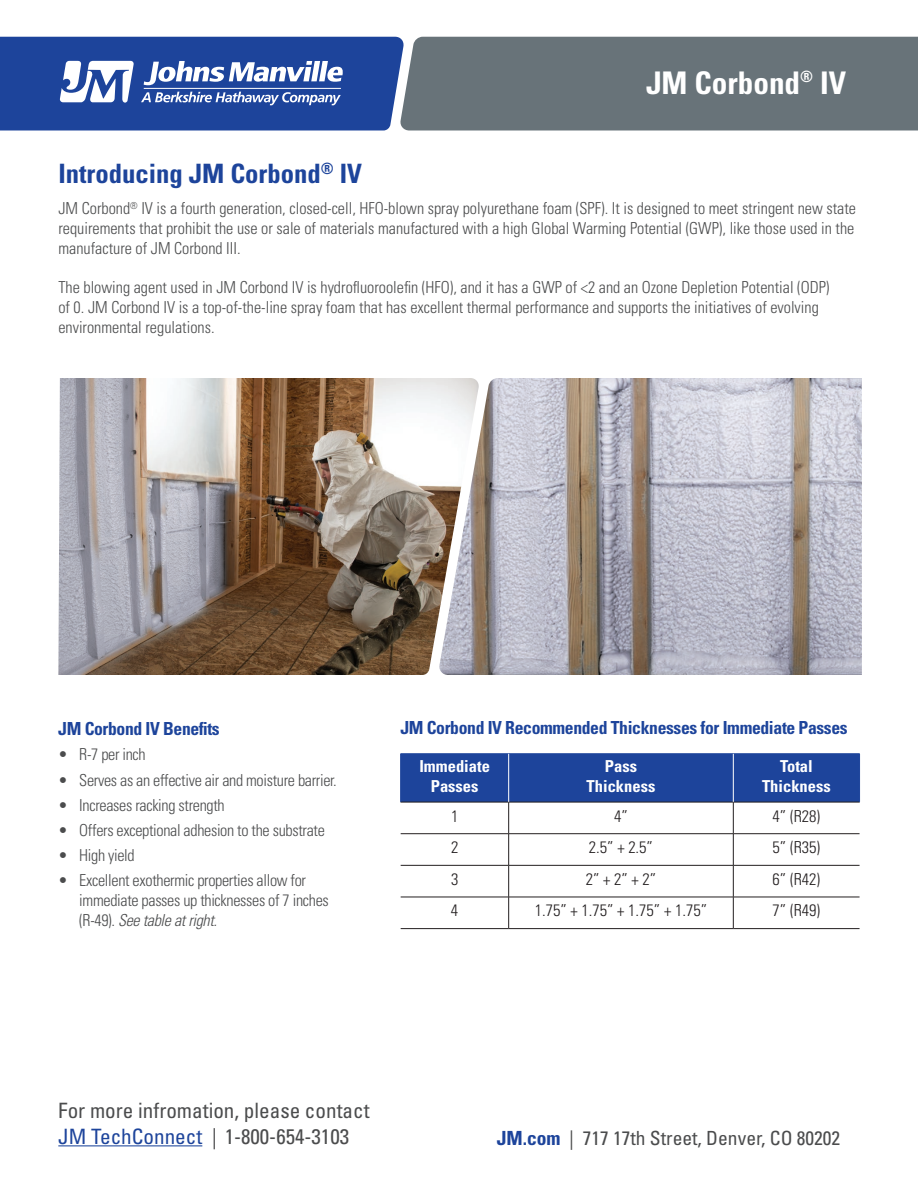
<style>
.page{position:relative;width:918px;height:1188px;background:#fff}
.page>*{position:absolute;margin:0;border:0;box-sizing:border-box;transform-origin:0 0}
.t1{font:700 condensed 31.2px "Univers LT Std";color:#fff}
.t2{font:700 condensed 26.7px "Univers LT Std";color:#1d449b}
.t3{font:condensed 21.15px/25.3px "Univers LT Std";color:#4b4c4d}
.t4{font:condensed 19.5px "Univers";color:#4b4c4d}
.t5{font:700 condensed 18px "Univers";letter-spacing:-.02em;color:#1d449b}
.t6{font:300 condensed 16.5px/19.8px "Univers";color:#4b4c4d;text-align:justify}
.t7{font:300 condensed 16.5px/19.8px "Univers";letter-spacing:-.02em;color:#4b4c4d}
.t8{font:300 condensed 16.5px "Univers LT Std";color:#231f20}
.t9{font:700 condensed 16.5px/19.8px "Univers LT Std";color:#fff;text-align:center}
.s1{font-style:italic}
.s2{color:#1d449b}
.s3{font-weight:700;color:#1d449b}
</style>
<div class="page">
<img style="left:58px;top:378px;width:381px;height:297px">
<img style="left:439px;top:378px;width:423px;height:297px">
<div style="left:404px;top:37px;width:514px;height:93px;background:#687379"></div>
<svg style="left:0;top:37px;width:404px;height:93px;background:#3d5fa9"></svg>
<hr style="left:144px;top:88px;width:197px;height:1px;background:#fff">
<div style="left:401px;top:755px;width:458px;height:47px;background:#1d449b"></div>
<hr style="left:400px;top:802px;width:109px;height:1px;background:#231f20">
<hr style="left:509px;top:802px;width:224px;height:1px;background:#231f20">
<hr style="left:508px;top:802px;width:1px;height:32px;background:#231f20">
<hr style="left:733px;top:802px;width:127px;height:1px;background:#231f20">
<hr style="left:733px;top:802px;width:1px;height:32px;background:#231f20">
<hr style="left:401px;top:833px;width:108px;height:1px;background:#231f20">
<hr style="left:509px;top:833px;width:224px;height:1px;background:#231f20">
<hr style="left:508px;top:834px;width:1px;height:31px;background:#231f20">
<hr style="left:733px;top:833px;width:127px;height:1px;background:#231f20">
<hr style="left:733px;top:834px;width:1px;height:31px;background:#231f20">
<hr style="left:401px;top:865px;width:108px;height:1px;background:#231f20">
<hr style="left:509px;top:865px;width:224px;height:1px;background:#231f20">
<hr style="left:508px;top:866px;width:1px;height:31px;background:#231f20">
<hr style="left:733px;top:865px;width:127px;height:1px;background:#231f20">
<hr style="left:733px;top:866px;width:1px;height:31px;background:#231f20">
<hr style="left:401px;top:897px;width:108px;height:1px;background:#231f20">
<hr style="left:509px;top:897px;width:224px;height:1px;background:#231f20">
<hr style="left:508px;top:897px;width:1px;height:31px;background:#231f20">
<hr style="left:733px;top:897px;width:127px;height:1px;background:#231f20">
<hr style="left:733px;top:897px;width:1px;height:31px;background:#231f20">
<hr style="left:401px;top:928px;width:108px;height:1px;background:#231f20">
<hr style="left:509px;top:928px;width:224px;height:1px;background:#231f20">
<hr style="left:733px;top:928px;width:127px;height:1px;background:#231f20">
<hr style="left:400px;top:754px;width:109px;height:1px;background:#1d449b">
<hr style="left:400px;top:754px;width:1px;height:48px;background:#1d449b">
<hr style="left:509px;top:754px;width:224px;height:1px;background:#1d449b">
<hr style="left:733px;top:754px;width:127px;height:1px;background:#1d449b">
<hr style="left:859px;top:754px;width:1px;height:48px;background:#1d449b">
<hr style="left:508px;top:754px;width:1px;height:48px;background:#fff">
<hr style="left:733px;top:754px;width:1px;height:48px;background:#fff">
<hr style="left:58px;top:1145px;width:144px;height:1px;background:#1d449b">
<h1 class="t1" style="left:646px;top:63px;width:202px">JM Corbond<sup>®</sup> IV</h1>
<h2 class="t2" style="left:58px;top:157px;width:305px">Introducing JM Corbond<sup>®</sup> IV</h2>
<p class="t6" style="left:58px;top:198px;width:799px">JM Corbond<sup>®</sup> IV is a fourth generation, closed-cell, HFO-blown spray polyurethane foam (SPF). It is designed to meet stringent new state requirements that prohibit the use or sale of materials manufactured with a high Global Warming Potential (GWP), like those used in the manufacture of JM Corbond III.</p>
<p class="t6" style="left:58px;top:277px;width:773px;text-align:left">The blowing agent used in JM Corbond IV is hydrofluoroolefin (HFO), and it has a GWP of &lt;2 and an Ozone Depletion Potential (ODP) of 0. JM Corbond IV is a top-of-the-line spray foam that has excellent thermal performance and supports the initiatives of evolving environmental regulations.</p>
<p class="t5" style="left:58px;top:718px;width:163px">JM Corbond IV Benefits</p>
<p class="t6" style="left:58px;top:745px;width:89px">• R-7 per inch</p>
<p class="t7" style="left:58px;top:770px;width:280px">• Serves as an effective air and moisture barrier.</p>
<p class="t7" style="left:58px;top:795px;width:168px">• Increases racking strength</p>
<p class="t7" style="left:58px;top:820px;width:268px">• Offers exceptional adhesion to the substrate</p>
<p class="t7" style="left:58px;top:845px;width:78px">• High yield</p>
<p class="t7" style="left:79px;top:871px;width:251px;text-indent:-21px">• Excellent exothermic properties allow for immediate passes up thicknesses of 7 inches (R-49). <span class="s1">See table at right.</span></p>
<p class="t5" style="left:400px;top:716px;width:449px">JM Corbond IV Recommended Thicknesses for Immediate Passes</p>
<p class="t9" style="left:419px;top:756px;width:72px">Immediate<br>Passes</p>
<p class="t9" style="left:587px;top:756px;width:70px">Pass<br>Thickness</p>
<p class="t9" style="left:762px;top:756px;width:70px">Total<br>Thickness</p>
<p class="t8" style="left:451px;top:806px;width:9px">1</p>
<p class="t8" style="left:614px;top:806px;width:15px">4”</p>
<p class="t8" style="left:773px;top:806px;width:49px">4” (R28)</p>
<p class="t8" style="left:451px;top:837px;width:9px">2</p>
<p class="t8" style="left:589px;top:837px;width:66px">2.5” + 2.5”</p>
<p class="t8" style="left:773px;top:837px;width:49px">5” (R35)</p>
<p class="t8" style="left:451px;top:869px;width:9px">3</p>
<p class="t8" style="left:586px;top:869px;width:72px">2” + 2” + 2”</p>
<p class="t8" style="left:773px;top:869px;width:49px">6” (R42)</p>
<p class="t8" style="left:451px;top:901px;width:9px">4</p>
<p class="t8" style="left:535px;top:901px;width:174px">1.75” + 1.75” + 1.75” + 1.75”</p>
<p class="t8" style="left:773px;top:901px;width:49px">7” (R49)</p>
<p class="t3" style="left:58px;top:1098px;width:313px">For more infromation, please contact<br><span class="s2">JM TechConnect</span> | 1-800-654-3103</p>
<p class="t4" style="left:497px;top:1125px;width:345px"><span class="s3">JM.com</span> | 717 17th Street, Denver, CO 80202</p>
</div>
